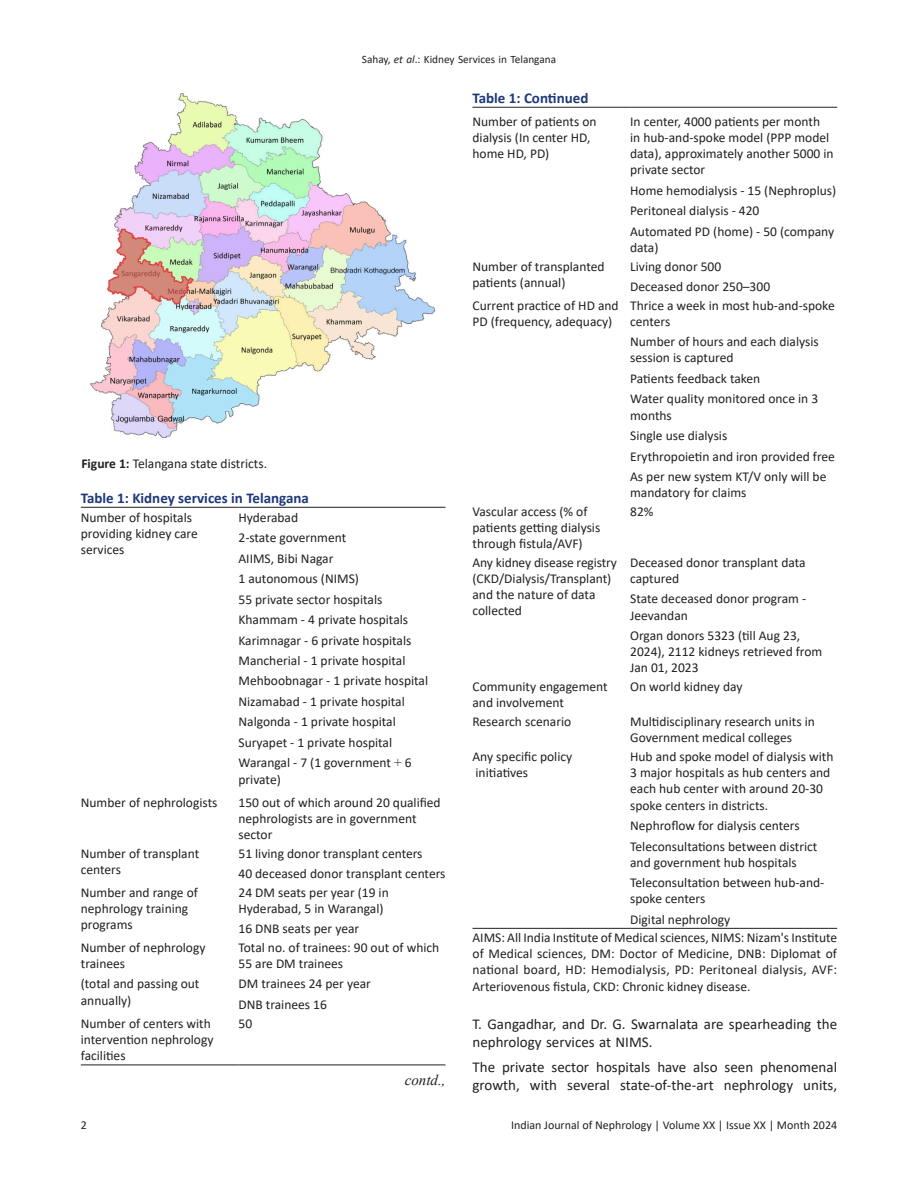
<style>
.page{position:relative;width:918px;height:1188px;background:#fff}
.page>*{position:absolute;margin:0;border:0;box-sizing:border-box;transform-origin:0 0}
.para{font:15px/18px "Calibri";color:#231f20}
.table_title{font:700 15px "Calibri";color:#1e3978}
.t1{font:italic 15px "Times New Roman";color:#231f20}
.table_body{font:13.5px/16.2px "Calibri";color:#231f20}
.table_head{font:13.5px/16.2px "Calibri";color:#231f20}
.table_footnote{font:13.5px/16.2px "Calibri";color:#231f20;text-align:justify}
.TBL{font:13.5px/16.2px "Calibri";color:#231f20}
.float_figure_figure{font:13.5px "Calibri";color:#231f20}
.t2{font:12px "Calibri";color:#231f20}
.t3{font:11.25px "Calibri";color:#231f20}
.s1{font-style:italic}
.s2{font-weight:700}
.s3{font-family:"Times New Roman"}
</style>
<div class="page">
<hr style="left:81px;top:1065px;width:157px;height:1px;background:#231f20">
<hr style="left:238px;top:1065px;width:208px;height:1px;background:#231f20">
<hr style="left:81px;top:507px;width:157px;height:1px;background:#231f20">
<hr style="left:238px;top:507px;width:208px;height:1px;background:#231f20">
<hr style="left:472px;top:928px;width:158px;height:1px;background:#231f20">
<hr style="left:630px;top:928px;width:207px;height:1px;background:#231f20">
<hr style="left:472px;top:107px;width:158px;height:1px;background:#231f20">
<hr style="left:630px;top:107px;width:207px;height:1px;background:#231f20">
<img style="left:90px;top:93px;width:346px;height:345px">
<p class="t3" style="left:362px;top:51px;width:196px">Sahay, <span class="s1">et al</span>.: Kidney Services in Telangana</p>
<p class="table_title" style="left:472px;top:88px;width:117px">Table 1: Continued</p>
<p class="float_figure_figure" style="left:81px;top:454px;width:187px"><span class="s2">Figure 1:</span> Telangana state districts.</p>
<p class="table_title" style="left:81px;top:488px;width:230px">Table 1: Kidney services in Telangana</p>
<p class="table_head" style="left:81px;top:509px;width:119px">Number of hospitals providing kidney care services</p>
<p class="table_head" style="left:238px;top:509px;width:61px">Hyderabad</p>
<p class="table_head" style="left:238px;top:529px;width:109px">2-state government</p>
<p class="table_head" style="left:238px;top:550px;width:96px">AIIMS, Bibi Nagar</p>
<p class="table_head" style="left:238px;top:570px;width:122px">1 autonomous (NIMS)</p>
<p class="table_head" style="left:238px;top:591px;width:145px">55 private sector hospitals</p>
<p class="table_head" style="left:238px;top:611px;width:171px">Khammam - 4 private hospitals</p>
<p class="table_head" style="left:238px;top:632px;width:174px">Karimnagar - 6 private hospitals</p>
<p class="table_head" style="left:238px;top:652px;width:169px">Mancherial - 1 private hospital</p>
<p class="table_head" style="left:238px;top:673px;width:191px">Mehboobnagar - 1 private hospital</p>
<p class="table_head" style="left:238px;top:693px;width:168px">Nizamabad - 1 private hospital</p>
<p class="table_head" style="left:238px;top:714px;width:159px">Nalgonda - 1 private hospital</p>
<p class="table_head" style="left:238px;top:734px;width:155px">Suryapet - 1 private hospital</p>
<p class="table_head" style="left:238px;top:754px;width:175px">Warangal - 7 (1 government <span class="s3">+</span> 6 private)</p>
<p class="table_body" style="left:81px;top:794px;width:138px">Number of nephrologists</p>
<p class="table_body" style="left:238px;top:794px;width:204px">150 out of which around 20 qualified nephrologists are in government sector</p>
<p class="table_body" style="left:81px;top:845px;width:120px">Number of transplant centers</p>
<p class="table_body" style="left:238px;top:845px;width:186px">51 living donor transplant centers</p>
<p class="table_body" style="left:238px;top:865px;width:208px">40 deceased donor transplant centers</p>
<p class="table_body" style="left:81px;top:884px;width:119px">Number and range of nephrology training programs</p>
<p class="table_body" style="left:238px;top:884px;width:152px">24 DM seats per year (19 in<br>Hyderabad, 5 in Warangal)</p>
<p class="table_body" style="left:238px;top:920px;width:122px">16 DNB seats per year</p>
<p class="table_body" style="left:81px;top:939px;width:126px">Number of nephrology trainees</p>
<p class="table_body" style="left:81px;top:975px;width:120px">(total and passing out annually)</p>
<p class="table_body" style="left:238px;top:939px;width:202px">Total no. of trainees: 90 out of which<br>55 are DM trainees</p>
<p class="table_body" style="left:238px;top:975px;width:134px">DM trainees 24 per year</p>
<p class="table_body" style="left:238px;top:996px;width:90px">DNB trainees 16</p>
<p class="TBL" style="left:81px;top:1015px;width:134px">Number of centers with intervention nephrology facilities</p>
<p class="TBL" style="left:238px;top:1015px;width:15px">50</p>
<p class="t2" style="left:81px;top:1116px;width:8px">2</p>
<p class="t1" style="left:405px;top:1069px;width:42px">contd.,</p>
<p class="table_body" style="left:472px;top:113px;width:126px">Number of patients on dialysis (In center HD, home HD, PD)</p>
<p class="table_body" style="left:630px;top:113px;width:205px">In center, 4000 patients per month<br>in hub-and-spoke model (PPP model data), approximately another 5000 in private sector</p>
<p class="table_body" style="left:630px;top:182px;width:208px">Home hemodialysis - 15 (Nephroplus)</p>
<p class="table_body" style="left:630px;top:202px;width:131px">Peritoneal dialysis - 420</p>
<p class="table_body" style="left:630px;top:223px;width:206px">Automated PD (home) - 50 (company data)</p>
<p class="table_body" style="left:472px;top:258px;width:134px">Number of transplanted patients (annual)</p>
<p class="table_body" style="left:630px;top:258px;width:93px">Living donor 500</p>
<p class="table_body" style="left:630px;top:278px;width:142px">Deceased donor 250–300</p>
<p class="table_body" style="left:472px;top:297px;width:148px">Current practice of HD and<br>PD (frequency, adequacy)</p>
<p class="table_body" style="left:630px;top:297px;width:206px">Thrice a week in most hub-and-spoke centers</p>
<p class="table_body" style="left:630px;top:333px;width:190px">Number of hours and each dialysis session is captured</p>
<p class="table_body" style="left:630px;top:370px;width:132px">Patients feedback taken</p>
<p class="table_body" style="left:630px;top:390px;width:190px">Water quality monitored once in 3 months</p>
<p class="table_body" style="left:630px;top:427px;width:99px">Single use dialysis</p>
<p class="table_body" style="left:630px;top:448px;width:206px">Erythropoietin and iron provided free</p>
<p class="table_body" style="left:630px;top:468px;width:198px">As per new system KT/V only will be mandatory for claims</p>
<p class="table_body" style="left:472px;top:503px;width:129px">Vascular access (% of patients getting dialysis through fistula/AVF)</p>
<p class="table_body" style="left:630px;top:503px;width:25px">82%</p>
<p class="table_body" style="left:472px;top:554px;width:146px">Any kidney disease registry (CKD/Dialysis/Transplant) and the nature of data collected</p>
<p class="table_body" style="left:630px;top:554px;width:177px">Deceased donor transplant data captured</p>
<p class="table_body" style="left:630px;top:590px;width:177px">State deceased donor program -<br>Jeevandan</p>
<p class="table_body" style="left:630px;top:627px;width:194px">Organ donors 5323 (till Aug 23,<br>2024), 2112 kidneys retrieved from<br>Jan 01, 2023</p>
<p class="table_body" style="left:472px;top:678px;width:137px">Community engagement and involvement</p>
<p class="table_body" style="left:630px;top:678px;width:114px">On world kidney day</p>
<p class="table_body" style="left:472px;top:713px;width:100px">Research scenario</p>
<p class="table_body" style="left:630px;top:713px;width:186px">Multidisciplinary research units in<br>Government medical colleges</p>
<p class="table_body" style="left:472px;top:748px;width:101px">Any specific policy initiatives</p>
<p class="table_body" style="left:630px;top:748px;width:205px">Hub and spoke model of dialysis with 3 major hospitals as hub centers and each hub center with around 20-30 spoke centers in districts.</p>
<p class="table_body" style="left:630px;top:817px;width:171px">Nephroflow for dialysis centers</p>
<p class="table_body" style="left:630px;top:838px;width:189px">Teleconsultations between district and government hub hospitals</p>
<p class="table_body" style="left:630px;top:874px;width:196px">Teleconsultation between hub-and&shy;spoke centers</p>
<p class="table_body" style="left:630px;top:911px;width:102px">Digital nephrology</p>
<p class="table_footnote" style="left:472px;top:929px;width:366px">AIMS: All India Institute of Medical sciences, NIMS: Nizam's Institute of Medical sciences, DM: Doctor of Medicine, DNB: Diplomat of national board, HD: Hemodialysis, PD: Peritoneal dialysis, AVF:<br>Arteriovenous fistula, CKD: Chronic kidney disease.</p>
<p class="para" style="left:472px;top:1014px;width:366px">T. Gangadhar, and Dr. G. Swarnalata are spearheading the nephrology services at NIMS.</p>
<p class="para" style="left:472px;top:1058px;width:366px">The private sector hospitals have also seen phenomenal growth, with several state-of-the-art nephrology units,</p>
<p class="t2" style="left:511px;top:1116px;width:328px">Indian Journal of Nephrology | Volume XX | Issue XX | Month 2024</p>
</div>
